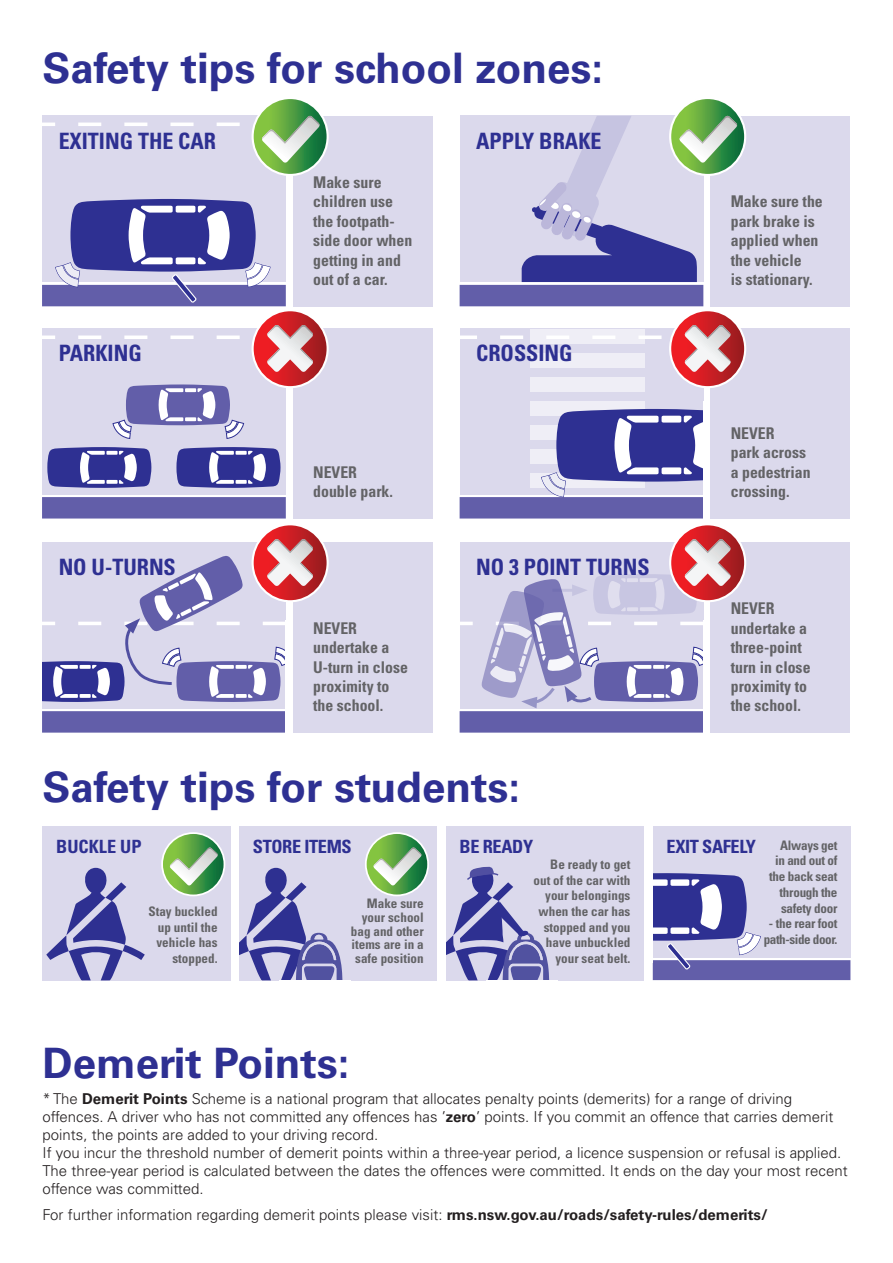
<style>
.page{position:relative;width:893px;height:1263px;background:#fff}
.page>*{position:absolute;margin:0;border:0;box-sizing:border-box;transform-origin:0 0}
.t1{font:700 42px "Univers LT Std";color:#2e3092}
.Body_Copy_Bullets{font:700 condensed 22.5px "Univers LT Std";color:#2e3092}
.Body_Copy_Bullets-2{font:700 condensed 18.3px "Univers LT Std";letter-spacing:-.02em;color:#2e3092}
.Body_Copy_Bullets-3{font:700 condensed 18.3px "Univers LT Std";color:#2e3092}
.Body_Copy_Bullets-4{font:700 condensed 16.2px/19.4px "Univers LT Std";color:#636366}
.t2{font:300 15px/18px "Univers LT Std";color:#231f20}
.Body_Copy_Bullets-5{font:700 condensed 13.05px/15.8px "Univers LT Std";color:#636366;text-align:right}
.Body_Copy_Bullets-6{font:700 condensed 13.05px/15.8px "Univers LT Std";letter-spacing:-.02em;color:#636366;text-align:right}
.Body_Copy_Bullets-7{font:700 condensed 13.05px/15.8px "Univers LT Std";letter-spacing:-.03em;color:#636366;text-align:center}
.s1{font-weight:700}
</style>
<div class="page">
<div style="left:653px;top:826px;width:197px;height:132px;background:#dbd9ec"></div>
<div style="left:653px;top:960px;width:197px;height:20px;background:#625ea9"></div>
<svg style="left:643px;top:873px;width:118px;height:98px"></svg>
<div style="left:556px;top:871px;width:97px;height:92px;background:#fff"></div>
<div style="left:446px;top:826px;width:197px;height:154px;background:#dbd9ec"></div>
<div style="left:333px;top:826px;width:104px;height:154px;background:#dbd9ec"></div>
<div style="left:239px;top:826px;width:136px;height:64px;background:#dbd9ec"></div>
<svg style="left:366px;top:833px;width:62px;height:62px"></svg>
<div style="left:365px;top:832px;width:64px;height:64px;border:2px solid #fff;border-radius:50%"></div>
<svg style="left:374px;top:847px;width:47px;height:38px;background:#8dbc84"></svg>
<svg style="left:226px;top:868px;width:116px;height:113px"></svg>
<div style="left:279px;top:980px;width:72px;height:18px;background:#fff"></div>
<div style="left:293px;top:116px;width:140px;height:190px;background:#dbd9ec"></div>
<div style="left:293px;top:328px;width:140px;height:190px;background:#dbd9ec"></div>
<div style="left:711px;top:116px;width:139px;height:190px;background:#dbd9ec"></div>
<div style="left:42px;top:116px;width:244px;height:166px;background:#dbd9ec"></div>
<div style="left:42px;top:328px;width:244px;height:166px;background:#dbd9ec"></div>
<div style="left:42px;top:542px;width:244px;height:166px;background:#dbd9ec"></div>
<div style="left:460px;top:116px;width:243px;height:166px;background:#dbd9ec"></div>
<div style="left:460px;top:328px;width:243px;height:166px;background:#dbd9ec"></div>
<div style="left:42px;top:285px;width:244px;height:21px;background:#625ea9"></div>
<div style="left:42px;top:497px;width:244px;height:21px;background:#625ea9"></div>
<div style="left:42px;top:711px;width:244px;height:22px;background:#625ea9"></div>
<div style="left:460px;top:711px;width:243px;height:22px;background:#625ea9"></div>
<div style="left:460px;top:285px;width:243px;height:21px;background:#625ea9"></div>
<div style="left:460px;top:497px;width:243px;height:21px;background:#625ea9"></div>
<svg style="left:55px;top:199px;width:216px;height:104px"></svg>
<svg style="left:522px;top:99px;width:223px;height:183px"></svg>
<svg style="left:47px;top:447px;width:104px;height:41px;background:#5c5daa"></svg>
<svg style="left:176px;top:447px;width:105px;height:41px;background:#5d5eaa"></svg>
<svg style="left:42px;top:311px;width:286px;height:128px"></svg>
<div style="left:530px;top:473px;width:115px;height:14px;background:#efeef6"></div>
<div style="left:530px;top:449px;width:115px;height:14px;background:#efeef6"></div>
<div style="left:530px;top:425px;width:115px;height:14px;background:#efeef6"></div>
<div style="left:530px;top:401px;width:115px;height:14px;background:#efeef6"></div>
<div style="left:530px;top:377px;width:115px;height:14px;background:#efeef6"></div>
<svg style="left:42px;top:99px;width:286px;height:76px"></svg>
<svg style="left:541px;top:409px;width:162px;height:89px"></svg>
<div style="left:711px;top:328px;width:139px;height:190px;background:#dbd9ec"></div>
<svg style="left:460px;top:311px;width:285px;height:76px"></svg>
<div style="left:293px;top:542px;width:140px;height:191px;background:#dbd9ec"></div>
<div style="left:711px;top:542px;width:139px;height:191px;background:#dbd9ec"></div>
<svg style="left:42px;top:525px;width:286px;height:177px"></svg>
<svg style="left:459px;top:525px;width:286px;height:188px"></svg>
<div style="left:131px;top:826px;width:100px;height:154px;background:#dbd9ec"></div>
<div style="left:43px;top:826px;width:158px;height:52px;background:#dbd9ec"></div>
<svg style="left:162px;top:833px;width:62px;height:62px"></svg>
<div style="left:161px;top:832px;width:64px;height:64px;border:2px solid #fff;border-radius:50%"></div>
<svg style="left:170px;top:847px;width:48px;height:38px;background:#8bbb83"></svg>
<svg style="left:46px;top:868px;width:99px;height:112px"></svg>
<svg style="left:433px;top:866px;width:116px;height:115px"></svg>
<p class="t1" style="left:43px;top:43px;width:562px">Safety tips for school zones:</p>
<p class="Body_Copy_Bullets" style="left:59px;top:127px;width:159px">EXITING THE CAR</p>
<p class="Body_Copy_Bullets" style="left:59px;top:340px;width:85px">PARKING</p>
<p class="Body_Copy_Bullets-4" style="left:313px;top:172px;width:101px">Make sure children use the footpath&shy;side door when getting in and out of a car.</p>
<p class="Body_Copy_Bullets" style="left:476px;top:127px;width:127px">APPLY BRAKE</p>
<p class="Body_Copy_Bullets" style="left:476px;top:340px;width:98px">CROSSING</p>
<p class="Body_Copy_Bullets-4" style="left:731px;top:192px;width:94px">Make sure the park brake is applied when the vehicle<br>is stationary.</p>
<p class="Body_Copy_Bullets" style="left:59px;top:554px;width:119px">NO U-TURNS</p>
<p class="Body_Copy_Bullets-4" style="left:313px;top:462px;width:81px">NEVER double park.</p>
<p class="Body_Copy_Bullets-4" style="left:313px;top:618px;width:96px">NEVER undertake a<br>U-turn in close proximity to the school.</p>
<p class="Body_Copy_Bullets" style="left:476px;top:554px;width:175px">NO 3 POINT TURNS</p>
<p class="Body_Copy_Bullets-4" style="left:731px;top:423px;width:81px">NEVER<br>park across a pedestrian crossing.</p>
<p class="Body_Copy_Bullets-4" style="left:731px;top:599px;width:81px">NEVER undertake a three-point turn in close proximity to the school.</p>
<p class="t1" style="left:43px;top:762px;width:479px">Safety tips for students:</p>
<p class="Body_Copy_Bullets-3" style="left:56px;top:835px;width:87px">BUCKLE UP</p>
<p class="Body_Copy_Bullets-5" style="left:148px;top:903px;width:71px">Stay buckled up until the vehicle has stopped.</p>
<p class="Body_Copy_Bullets-2" style="left:253px;top:835px;width:100px">STORE ITEMS</p>
<p class="Body_Copy_Bullets-5" style="left:351px;top:896px;width:74px;line-height:13.8px">Make sure your school bag and other items are in a safe position</p>
<p class="Body_Copy_Bullets-2" style="left:460px;top:835px;width:75px">BE READY</p>
<p class="Body_Copy_Bullets-5" style="left:533px;top:856px;width:98px">Be ready to get out of the car with your belongings when the car has stopped and you have unbuckled your seat belt.</p>
<p class="Body_Copy_Bullets-2" style="left:667px;top:835px;width:91px">EXIT SAFELY</p>
<p class="Body_Copy_Bullets-6" style="left:769px;top:837px;width:70px">Always get in and out of the back seat through the safety door</p>
<p class="Body_Copy_Bullets-7" style="left:764px;top:916px;width:75px">- the rear foot path-side door.</p>
<p class="t1" style="left:43px;top:1039px;width:309px">Demerit Points:</p>
<p class="t2" style="left:43px;top:1090px;width:793px">* The <span class="s1">Demerit Points</span> Scheme is a national program that allocates penalty points (demerits) for a range of driving offences. A driver who has not committed any offences has ’<span class="s1">zero</span>’ points. If you commit an offence that carries demerit points, the points are added to your driving record.</p>
<p class="t2" style="left:43px;top:1144px;width:807px">If you incur the threshold number of demerit points within a three-year period, a licence suspension or refusal is applied.<br>The three-year period is calculated between the dates the offences were committed. It ends on the day your most recent offence was committed.</p>
<p class="t2" style="left:43px;top:1206px;width:727px">For further information regarding demerit points please visit: <span class="s1">rms.nsw.gov.au/roads/safety-rules/demerits/</span></p>
</div>
